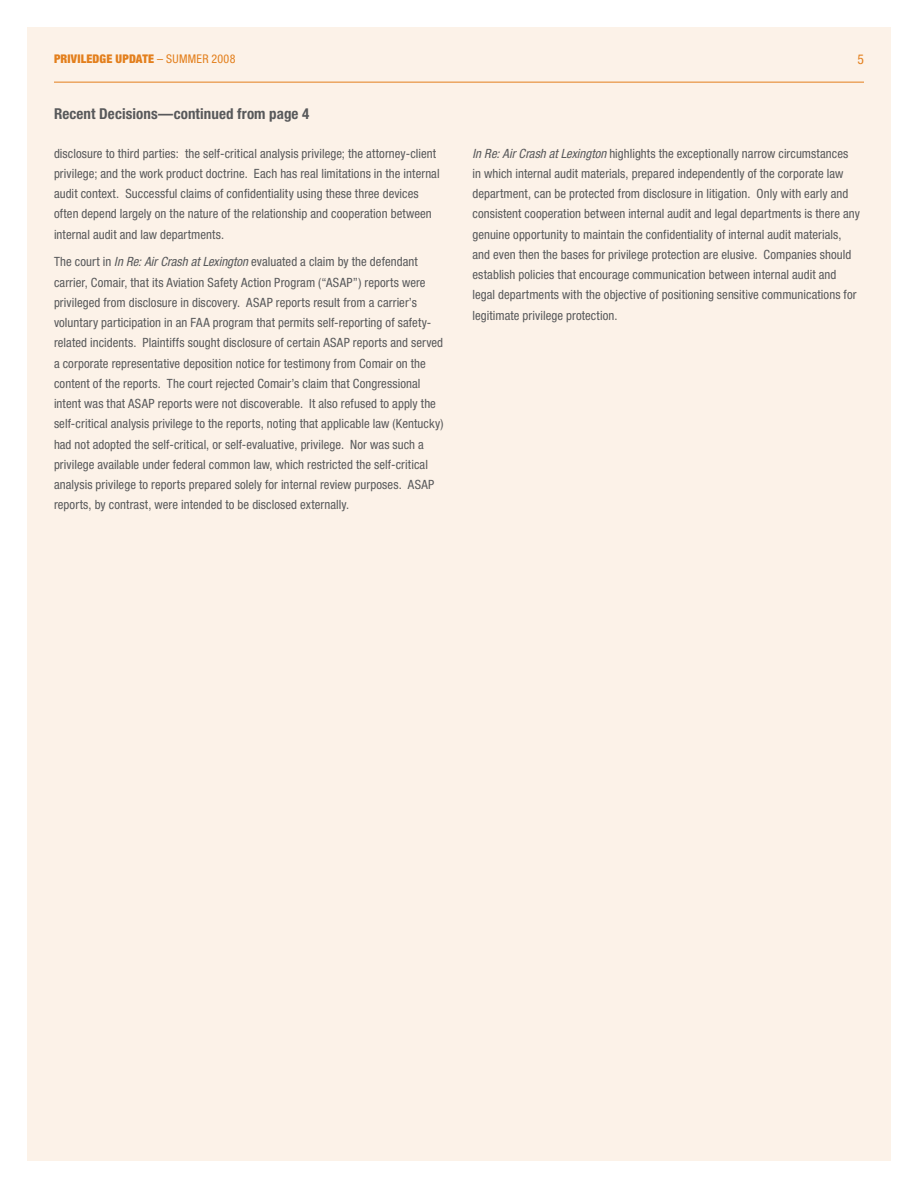
<style>
.page{position:relative;width:918px;height:1188px;background:#fff}
.page>*{position:absolute;margin:0;border:0;box-sizing:border-box;transform-origin:0 0}
.t1{font:700 condensed 15px "Helvetica Neue LT Std";letter-spacing:.005em;color:#58595b}
.t2{font:condensed 13.5px "Helvetica Neue LT Std";color:#e37f1c}
.t3{font:condensed 12.75px/20.2px "Helvetica Neue LT Std";letter-spacing:.005em;color:#58595b}
.t4{font:900 condensed 12px "Helvetica Neue LT Std";letter-spacing:.015em;color:#e37f1c}
.s1{font-weight:400}
.s2{font-style:italic}
</style>
<div class="page">
<div style="left:27px;top:27px;width:864px;height:1134px;background:#fcf2e8"></div>
<hr style="left:54px;top:82px;width:810px;height:1px;background:#e37f1c">
<p class="t4" style="left:54px;top:51px;width:183px">PRIVILEDGE UPDATE <span class="s1">– SUMMER 2008</span></p>
<p class="t2" style="left:858px;top:51px;width:8px">5</p>
<p class="t1" style="left:54px;top:104px;width:257px">Recent Decisions—continued from page 4</p>
<p class="t3" style="left:54px;top:143px;width:387px">disclosure to third parties: the self-critical analysis privilege; the attorney-client privilege; and the work product doctrine. Each has real limitations in the internal audit context. Successful claims of confidentiality using these three devices often depend largely on the nature of the relationship and cooperation between internal audit and law departments.</p>
<p class="t3" style="left:54px;top:252px;width:391px">The court in <span class="s2">In Re: Air Crash at Lexington</span> evaluated a claim by the defendant carrier, Comair, that its Aviation Safety Action Program (“ASAP”) reports were privileged from disclosure in discovery. ASAP reports result from a carrier’s voluntary participation in an FAA program that permits self-reporting of safety&shy;related incidents. Plaintiffs sought disclosure of certain ASAP reports and served a corporate representative deposition notice for testimony from Comair on the content of the reports. The court rejected Comair’s claim that Congressional intent was that ASAP reports were not discoverable. It also refused to apply the self-critical analysis privilege to the reports, noting that applicable law (Kentucky) had not adopted the self-critical, or self-evaluative, privilege. Nor was such a privilege available under federal common law, which restricted the self-critical analysis privilege to reports prepared solely for internal review purposes. ASAP reports, by contrast, were intended to be disclosed externally.</p>
<p class="t3" style="left:473px;top:143px;width:389px"><span class="s2">In Re: Air Crash at Lexington</span> highlights the exceptionally narrow circumstances in which internal audit materials, prepared independently of the corporate law department, can be protected from disclosure in litigation. Only with early and consistent cooperation between internal audit and legal departments is there any genuine opportunity to maintain the confidentiality of internal audit materials, and even then the bases for privilege protection are elusive. Companies should establish policies that encourage communication between internal audit and legal departments with the objective of positioning sensitive communications for legitimate privilege protection.</p>
</div>
